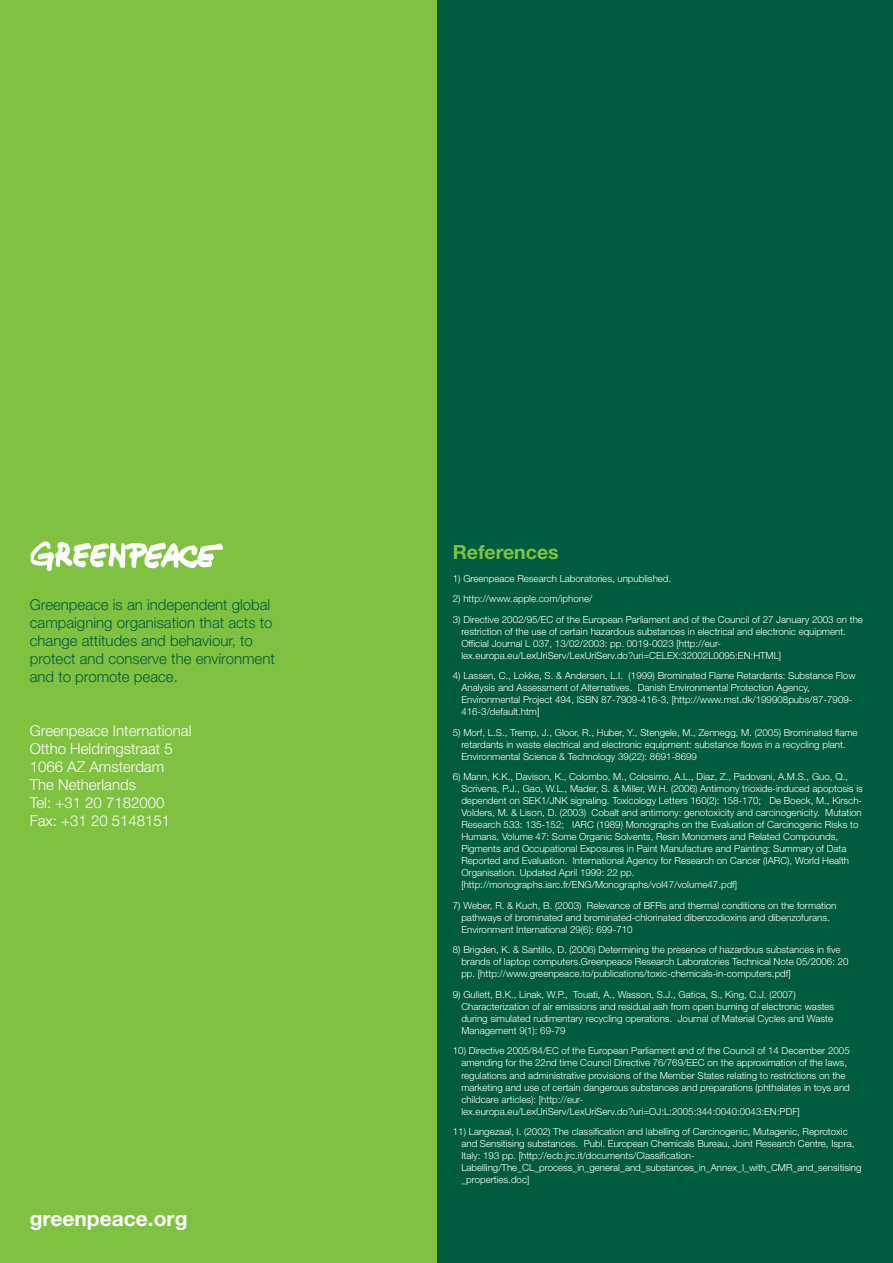
<style>
.page{position:relative;width:893px;height:1263px;background:#fff}
.page>*{position:absolute;margin:0;border:0;box-sizing:border-box;transform-origin:0 0}
.t1{font:700 21px "Helvetica Neue";color:#fff}
.t2{font:700 19.5px "Helvetica Neue";color:#7fc241}
.t3{font:300 15px/18px "Helvetica Neue";color:#005c3e}
.t4{font:300 15px/18px "Helvetica Neue";color:#fff}
.t5{font:300 9.75px/12px "Helvetica Neue";color:#fff}
</style>
<div class="page">
<div style="left:0;top:0;width:438px;height:1263px;background:#7fc241"></div>
<div style="left:438px;top:0;width:455px;height:1263px;background:#005c3e"></div>
<svg style="left:31px;top:541px;width:192px;height:30px"></svg>
<h3 class="t3" style="left:30px;top:597px;width:247px">Greenpeace is an independent global campaigning organisation that acts to change attitudes and behaviour, to protect and conserve the environment and to promote peace.</h3>
<h3 class="t4" style="left:30px;top:723px;width:163px">Greenpeace International<br>Ottho Heldringstraat 5<br>1066 AZ Amsterdam<br>The Netherlands<br>Tel: +31 20 7182000<br>Fax: +31 20 5148151</h3>
<h1 class="t1" style="left:30px;top:1211px;width:159px">greenpeace.org</h1>
<h2 class="t2" style="left:453px;top:545px;width:107px">References</h2>
<p class="t5" style="left:453px;top:573px;width:220px">1) Greenpeace Research Laboratories, unpublished.</p>
<p class="t5" style="left:453px;top:594px;width:141px">2) http://www.apple.com/iphone/</p>
<p class="t5" style="left:461px;top:614px;width:403px;text-indent:-9px">3) Directive 2002/95/EC of the European Parliament and of the Council of 27 January 2003 on the restriction of the use of certain hazardous substances in electrical and electronic equipment.<br>Official Journal L 037, 13/02/2003: pp. 0019-0023 [http://eur&shy;lex.europa.eu/LexUriServ/LexUriServ.do?uri=CELEX:32002L0095:EN:HTML]</p>
<p class="t5" style="left:461px;top:671px;width:396px;text-indent:-9px">4) Lassen, C., Lokke, S. &amp; Andersen, L.I. (1999) Brominated Flame Retardants: Substance Flow Analysis and Assessment of Alternatives. Danish Environmental Protection Agency, Environmental Project 494, ISBN 87-7909-416-3, [http://www.mst.dk/199908pubs/87-7909- 416-3/default.htm]</p>
<p class="t5" style="left:461px;top:727px;width:398px;text-indent:-9px">5) Morf, L.S., Tremp, J., Gloor, R., Huber, Y., Stengele, M., Zennegg, M. (2005) Brominated flame retardants in waste electrical and electronic equipment: substance flows in a recycling plant.<br>Environmental Science &amp; Technology 39(22): 8691-8699</p>
<p class="t5" style="left:461px;top:772px;width:403px;text-indent:-9px">6) Mann, K.K., Davison, K., Colombo, M., Colosimo, A.L., Diaz, Z., Padovani, A.M.S., Guo, Q., Scrivens, P.J., Gao, W.L., Mader, S. &amp; Miller, W.H. (2006) Antimony trioxide-induced apoptosis is dependent on SEK1/JNK signaling. Toxicology Letters 160(2): 158-170; De Boeck, M., Kirsch-Volders, M. &amp; Lison, D. (2003) Cobalt and antimony: genotoxicity and carcinogenicity. Mutation Research 533: 135-152; IARC (1989) Monographs on the Evaluation of Carcinogenic Risks to Humans, Volume 47: Some Organic Solvents, Resin Monomers and Related Compounds, Pigments and Occupational Exposures in Paint Manufacture and Painting: Summary of Data Reported and Evaluation. International Agency for Research on Cancer (IARC), World Health Organisation. Updated April 1999: 22 pp. [http://monographs.iarc.fr/ENG/Monographs/vol47/volume47.pdf]</p>
<p class="t5" style="left:461px;top:900px;width:377px;text-indent:-9px">7) Weber, R. &amp; Kuch, B. (2003) Relevance of BFRs and thermal conditions on the formation pathways of brominated and brominated-chlorinated dibenzodioxins and dibenzofurans.<br>Environment International 29(6): 699-710</p>
<p class="t5" style="left:461px;top:945px;width:389px;text-indent:-9px">8) Brigden, K. &amp; Santillo, D. (2006) Determining the presence of hazardous substances in five brands of laptop computers.Greenpeace Research Laboratories Technical Note 05/2006: 20 pp. [http://www.greenpeace.to/publications/toxic-chemicals-in-computers.pdf]</p>
<p class="t5" style="left:461px;top:989px;width:374px;text-indent:-9px">9) Gullett, B.K., Linak, W.P., Touati, A., Wasson, S.J., Gatica, S., King, C.J. (2007)<br>Characterization of air emissions and residual ash from open burning of electronic wastes during simulated rudimentary recycling operations. Journal of Material Cycles and Waste Management 9(1): 69-79</p>
<p class="t5" style="left:461px;top:1046px;width:390px;text-indent:-9px">10) Directive 2005/84/EC of the European Parliament and of the Council of 14 December 2005 amending for the 22nd time Council Directive 76/769/EEC on the approximation of the laws, regulations and administrative provisions of the Member States relating to restrictions on the marketing and use of certain dangerous substances and preparations (phthalates in toys and childcare articles): [http://eur&shy;lex.europa.eu/LexUriServ/LexUriServ.do?uri=OJ:L:2005:344:0040:0043:EN:PDF]</p>
<p class="t5" style="left:461px;top:1126px;width:402px;text-indent:-8px">11) Langezaal, I. (2002) The classification and labelling of Carcinogenic, Mutagenic, Reprotoxic and Sensitising substances. Publ. European Chemicals Bureau, Joint Research Centre, Ispra, Italy: 193 pp. [http://ecb.jrc.it/documents/Classification-Labelling/The_CL_process_in_general_and_substances_in_Annex_I_with_CMR_and_sensitising _properties.doc]</p>
</div>
